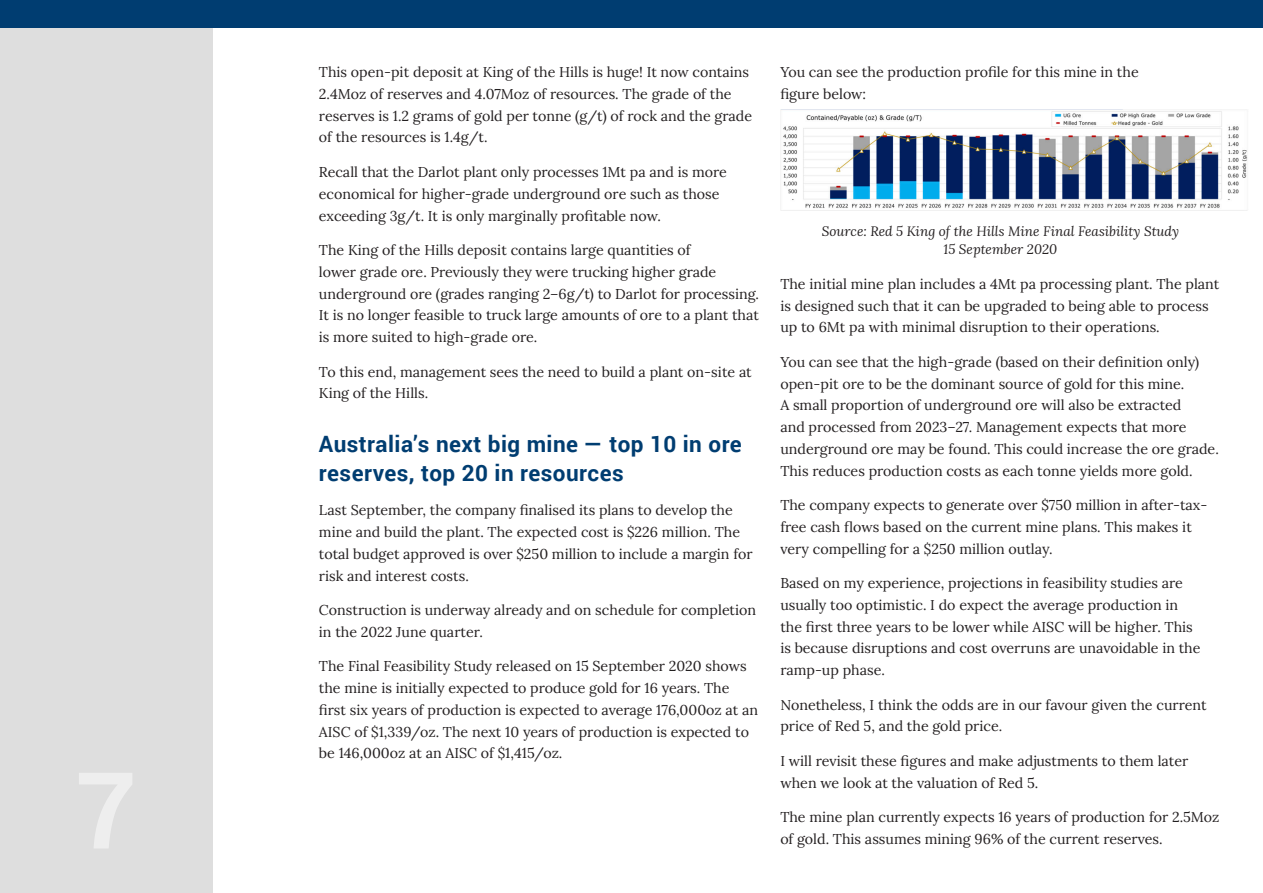
<style>
.page{position:relative;width:1263px;height:893px;background:#fff}
.page>*{position:absolute;margin:0;border:0;box-sizing:border-box;transform-origin:0 0}
.Heading_1{font:700 22.5px/28.5px "Roboto";letter-spacing:.02em;color:#003d71}
.Body{font:14.25px/21.8px "Lora";color:#231f20}
.Source{font:italic 13.5px/18px "Lora";color:#231f20;text-align:center}
</style>
<div class="page">
<div style="left:0;top:0;width:213px;height:893px;background:#dedede"></div>
<div style="left:0;top:0;width:1263px;height:27px;background:#003d71"></div>
<img style="left:780px;top:110px;width:468px;height:98px">
<p class="Body" style="left:319px;top:60px;width:435px">This open-pit deposit at King of the Hills is huge! It now contains 2.4Moz of reserves and 4.07Moz of resources. The grade of the reserves is 1.2 grams of gold per tonne (g/t) of rock and the grade of the resources is 1.4g/t.</p>
<p class="Body" style="left:319px;top:160px;width:410px">Recall that the Darlot plant only processes 1Mt pa and is more economical for higher-grade underground ore such as those exceeding 3g/t. It is only marginally profitable now.</p>
<p class="Body" style="left:319px;top:238px;width:442px">The King of the Hills deposit contains large quantities of<br>lower grade ore. Previously they were trucking higher grade underground ore (grades ranging 2–6g/t) to Darlot for processing.<br>It is no longer feasible to truck large amounts of ore to a plant that is more suited to high-grade ore.</p>
<p class="Body" style="left:319px;top:360px;width:434px">To this end, management sees the need to build a plant on-site at<br>King of the Hills.</p>
<p class="Heading_1" style="left:319px;top:430px;width:424px">Australia’s next big mine — top 10 in ore reserves, top 20 in resources</p>
<p class="Body" style="left:319px;top:498px;width:435px">Last September, the company finalised its plans to develop the mine and build the plant. The expected cost is $226 million. The total budget approved is over $250 million to include a margin for risk and interest costs.</p>
<p class="Body" style="left:319px;top:598px;width:439px">Construction is underway already and on schedule for completion in the 2022 June quarter.</p>
<p class="Body" style="left:319px;top:654px;width:441px">The Final Feasibility Study released on 15 September 2020 shows the mine is initially expected to produce gold for 16 years. The first six years of production is expected to average 176,000oz at an AISC of $1,339/oz. The next 10 years of production is expected to be 146,000oz at an AISC of $1,415/oz.</p>
<p class="Body" style="left:780px;top:60px;width:360px">You can see the production profile for this mine in the figure below:</p>
<p class="Source" style="left:822px;top:222px;width:359px">Source: Red 5 King of the Hills Mine Final Feasibility Study<br>15 September 2020</p>
<p class="Body" style="left:780px;top:272px;width:440px">The initial mine plan includes a 4Mt pa processing plant. The plant is designed such that it can be upgraded to being able to process up to 6Mt pa with minimal disruption to their operations.</p>
<p class="Body" style="left:780px;top:350px;width:440px">You can see that the high-grade (based on their definition only) open-pit ore to be the dominant source of gold for this mine.<br>A small proportion of underground ore will also be extracted<br>and processed from 2023–27. Management expects that more underground ore may be found. This could increase the ore grade.<br>This reduces production costs as each tonne yields more gold.</p>
<p class="Body" style="left:780px;top:493px;width:428px">The company expects to generate over $750 million in after-tax&shy;free cash flows based on the current mine plans. This makes it very compelling for a $250 million outlay.</p>
<p class="Body" style="left:780px;top:571px;width:422px">Based on my experience, projections in feasibility studies are usually too optimistic. I do expect the average production in the first three years to be lower while AISC will be higher. This is because disruptions and cost overruns are unavoidable in the ramp-up phase.</p>
<p class="Body" style="left:780px;top:693px;width:428px">Nonetheless, I think the odds are in our favour given the current price of Red 5, and the gold price.</p>
<p class="Body" style="left:780px;top:749px;width:409px">I will revisit these figures and make adjustments to them later when we look at the valuation of Red 5.</p>
<p class="Body" style="left:780px;top:805px;width:441px">The mine plan currently expects 16 years of production for 2.5Moz of gold. This assumes mining 96% of the current reserves.</p>
</div>
